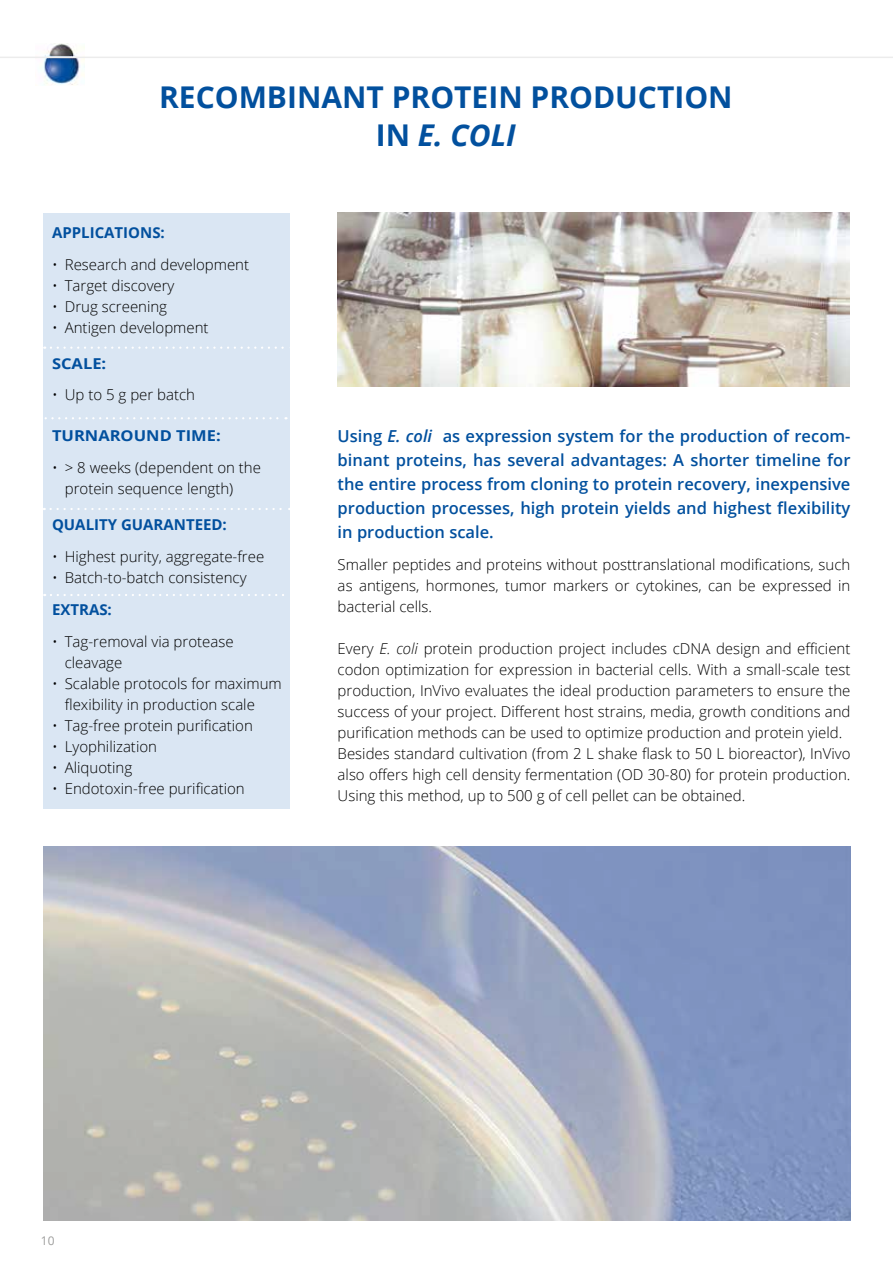
<style>
.page{position:relative;width:893px;height:1263px;background:#fff}
.page>*{position:absolute;margin:0;border:0;box-sizing:border-box;transform-origin:0 0}
.t1{font:700 30px/37.5px "Open Sans";color:#02509e;text-align:center}
.t2{font:600 16.5px/24px "Open Sans";color:#02509e;text-align:justify}
.t3{font:300 15px/21px "Open Sans";color:#000}
.t4{font:700 15px "Open Sans";color:#02509e}
.t5{font:700 15px "Open Sans";color:#02509e;scale:1.1 1}
.t6{font:12px "Open Sans";color:#9d9d9c}
.s1{font-style:italic}
</style>
<div class="page">
<img style="left:35px;top:44px;width:49px;height:41px">
<img style="left:43px;top:846px;width:807px;height:374px">
<div style="left:43px;top:213px;width:246px;height:596px;background:#dae6f3"></div>
<svg style="left:51px;top:347px;width:239px;height:2px"></svg>
<svg style="left:51px;top:508px;width:238px;height:2px"></svg>
<svg style="left:51px;top:594px;width:239px;height:2px"></svg>
<svg style="left:46px;top:417px;width:240px;height:2px"></svg>
<img style="left:338px;top:213px;width:512px;height:174px">
<hr style="left:0;top:57px;width:893px;height:1px;background:#ececec">
<h1 class="t1" style="left:159px;top:78px;width:575px">RECOMBINANT PROTEIN PRODUCTION<br>IN <span class="s1">E. COLI</span></h1>
<p class="t4" style="left:52px;top:222px;width:114px">APPLICATIONS:</p>
<p class="t3" style="left:52px;top:253px;width:199px">• Research and development</p>
<p class="t3" style="left:52px;top:274px;width:124px">• Target discovery</p>
<p class="t3" style="left:52px;top:295px;width:117px">• Drug screening</p>
<p class="t3" style="left:52px;top:316px;width:158px">• Antigen development</p>
<p class="t5" style="left:52px;top:353px;width:51px">SCALE:</p>
<p class="t3" style="left:52px;top:384px;width:145px">• Up to 5 g per batch</p>
<p class="t5" style="left:52px;top:425px;width:155px">TURNAROUND TIME:</p>
<p class="t3" style="left:65px;top:457px;width:198px;text-indent:-13px">• &gt; 8 weeks (dependent on the protein sequence length)</p>
<p class="t4" style="left:52px;top:514px;width:176px">QUALITY GUARANTEED:</p>
<p class="t3" style="left:52px;top:546px;width:214px">• Highest purity, aggregate-free</p>
<p class="t3" style="left:52px;top:567px;width:196px">• Batch-to-batch consistency</p>
<p class="t4" style="left:52px;top:599px;width:61px">EXTRAS:</p>
<p class="t3" style="left:65px;top:631px;width:170px;text-indent:-13px">• Tag-removal via protease cleavage</p>
<p class="t3" style="left:65px;top:673px;width:218px;text-indent:-13px">• Scalable protocols for maximum flexibility in production scale</p>
<p class="t3" style="left:52px;top:715px;width:202px">• Tag-free protein purification</p>
<p class="t3" style="left:52px;top:736px;width:106px">• Lyophilization</p>
<p class="t3" style="left:52px;top:757px;width:82px">• Aliquoting</p>
<p class="t3" style="left:52px;top:778px;width:194px">• Endotoxin-free purification</p>
<p class="t2" style="left:338px;top:424px;width:514px">Using <span class="s1">E. coli</span> as expression system for the production of recom&shy;binant proteins, has several advantages: A shorter timeline for the entire process from cloning to protein recovery, inexpensive production processes, high protein yields and highest flexibility in production scale.</p>
<p class="t3" style="left:338px;top:554px;width:514px;text-align:justify">Smaller peptides and proteins without posttranslational modifications, such as antigens, hormones, tumor markers or cytokines, can be expressed in bacterial cells.</p>
<p class="t3" style="left:338px;top:638px;width:514px">Every <span class="s1">E. coli</span> protein production project includes cDNA design and efficient codon optimization for expression in bacterial cells. With a small-scale test production, InVivo evaluates the ideal production parameters to ensure the success of your project. Different host strains, media, growth conditions and purification methods can be used to optimize production and protein yield.<br>Besides standard cultivation (from 2 L shake flask to 50 L bioreactor), InVivo also offers high cell density fermentation (OD 30-80) for protein production.<br>Using this method, up to 500 g of cell pellet can be obtained.</p>
<p class="t6" style="left:41px;top:1232px;width:15px">10</p>
</div>
